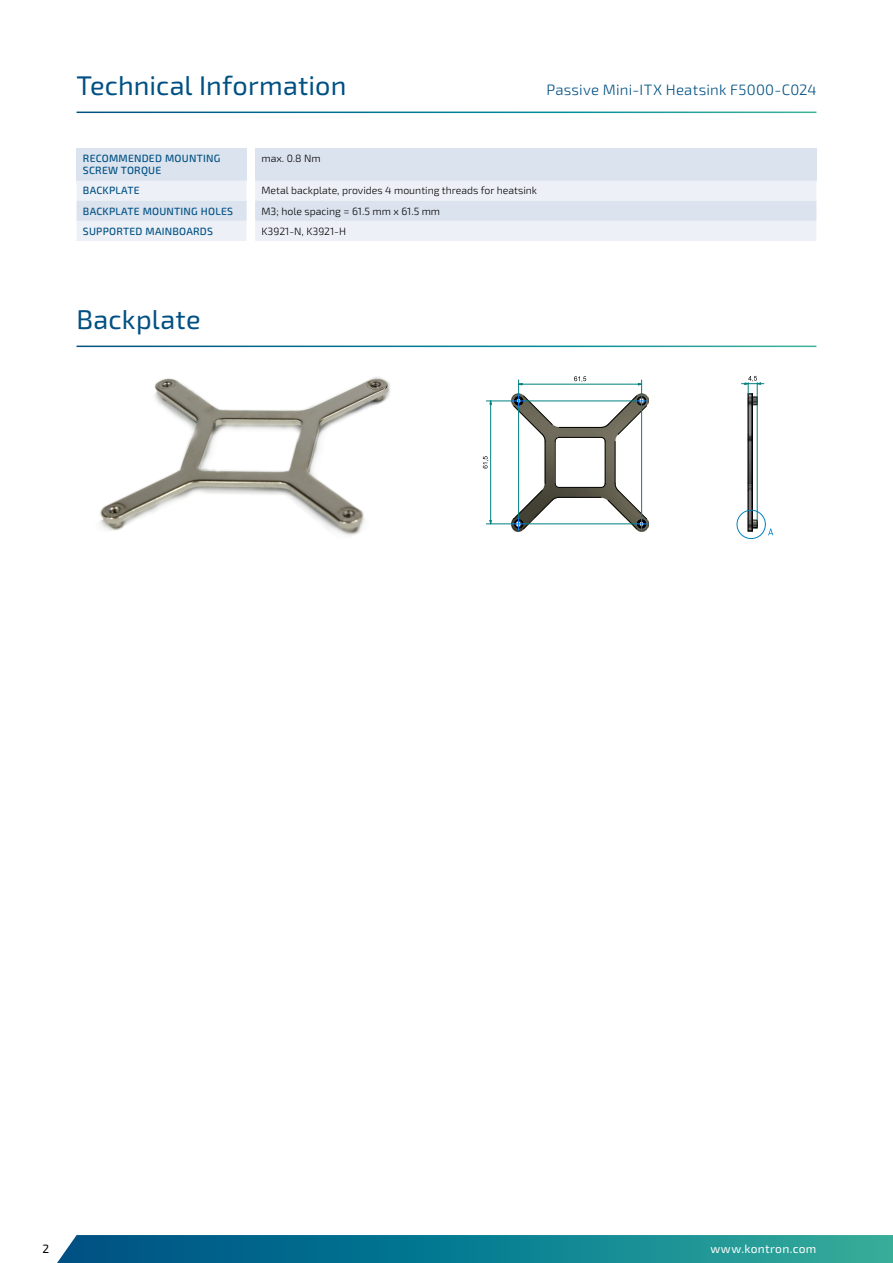
<style>
.page{position:relative;width:893px;height:1263px;background:#fff}
.page>*{position:absolute;margin:0;border:0;box-sizing:border-box;transform-origin:0 0}
.t1{font:27px "Sn T";letter-spacing:.005em;color:#005083}
.t2{font:300 15px "Sn T";letter-spacing:.015em;color:#005083}
.t3{font:12px "Sn T";letter-spacing:.025em;color:#fff}
.t4{font:12px "Sn T";color:#000}
.t5{font:300 10.5px "Sn T";color:#000}
.t6{font:500 10.5px/12px "Sn T";letter-spacing:.02em;color:#005083}
</style>
<div class="page">
<svg style="left:57px;top:1235px;width:836px;height:28px;background:#137f92"></svg>
<div style="left:77px;top:149px;width:170px;height:32px;background:#dbe3ee"></div>
<div style="left:255px;top:149px;width:561px;height:32px;background:#dbe3ee"></div>
<svg style="left:77px;top:181px;width:739px;height:60px;background:#e7ecf4"></svg>
<img style="left:99px;top:377px;width:291px;height:159px">
<svg style="left:482px;top:375px;width:292px;height:165px"></svg>
<svg style="left:601px;top:483px;width:48px;height:49px"></svg>
<svg style="left:483px;top:456px;width:5px;height:12px"></svg>
<hr style="left:490px;top:404px;width:1px;height:116px;background:#008080">
<hr style="left:525px;top:524px;width:110px;height:1px;background:#008080">
<svg style="left:486px;top:483px;width:73px;height:49px"></svg>
<hr style="left:526px;top:401px;width:110px;height:1px;background:#008080">
<svg style="left:741px;top:376px;width:23px;height:65px"></svg>
<hr style="left:757px;top:383px;width:1px;height:137px;background:#008080">
<svg style="left:574px;top:376px;width:12px;height:6px"></svg>
<hr style="left:522px;top:384px;width:116px;height:1px;background:#008080">
<hr style="left:518px;top:408px;width:1px;height:109px;background:#008080">
<svg style="left:486px;top:380px;width:73px;height:62px"></svg>
<hr style="left:641px;top:407px;width:1px;height:110px;background:#008080">
<svg style="left:601px;top:380px;width:48px;height:62px"></svg>
<h1 class="t1" style="left:77px;top:69px;width:271px">Technical Information</h1>
<h2 class="t2" style="left:546px;top:81px;width:272px">Passive Mini-ITX Heatsink F5000-C024</h2>
<p class="t6" style="left:83px;top:153px;width:139px">RECOMMENDED MOUNTING<br>SCREW TORQUE</p>
<p class="t5" style="left:261px;top:153px;width:61px">max. 0.8 Nm</p>
<p class="t6" style="left:83px;top:185px;width:58px">BACKPLATE</p>
<p class="t5" style="left:261px;top:185px;width:277px">Metal backplate, provides 4 mounting threads for heatsink</p>
<p class="t6" style="left:83px;top:205px;width:152px">BACKPLATE MOUNTING HOLES</p>
<p class="t5" style="left:261px;top:205px;width:180px">M3; hole spacing = 61.5 mm x 61.5 mm</p>
<p class="t6" style="left:83px;top:225px;width:132px">SUPPORTED MAINBOARDS</p>
<p class="t5" style="left:261px;top:225px;width:86px">K3921-N, K3921-H</p>
<h1 class="t1" style="left:77px;top:303px;width:125px">Backplate</h1>
<p class="t4" style="left:43px;top:1242px;width:8px">2</p>
<p class="t3" style="left:710px;top:1242px;width:108px">www.kontron.com</p>
</div>
